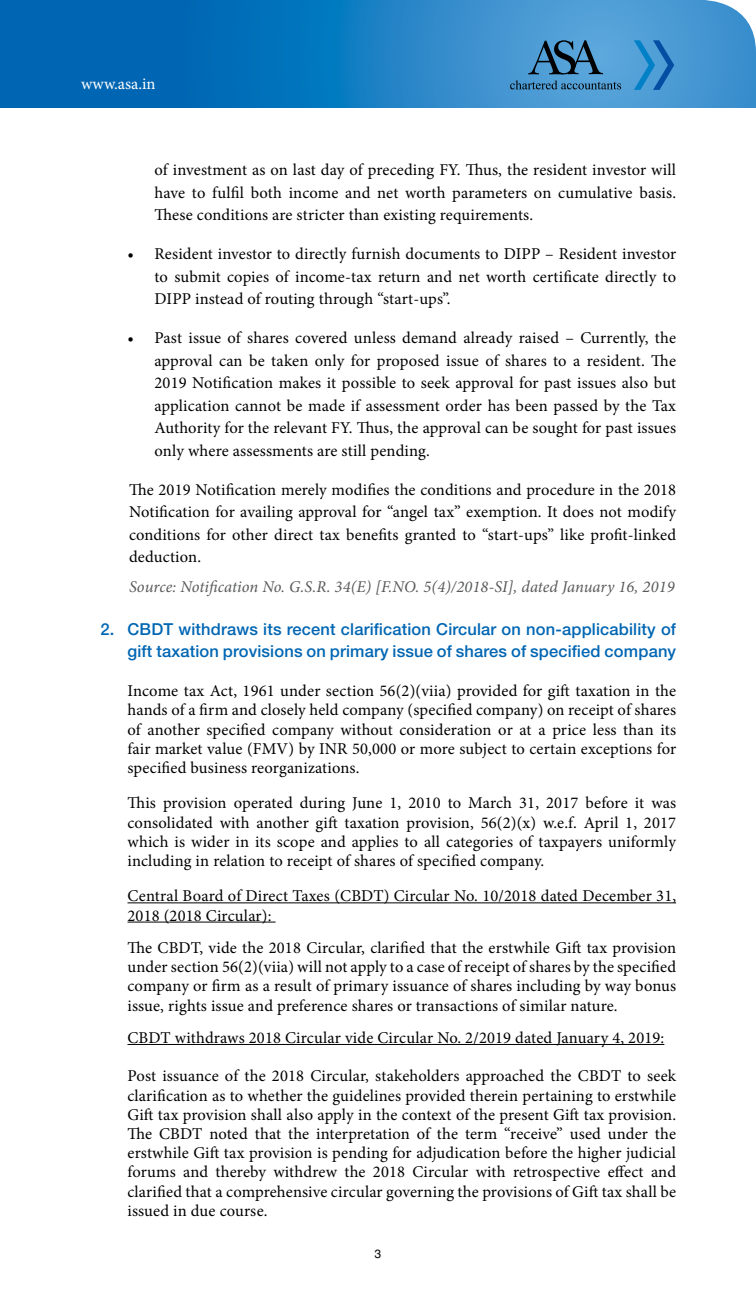
<style>
.page{position:relative;width:756px;height:1296px;background:#fff}
.page>*{position:absolute;margin:0;border:0;box-sizing:border-box;transform-origin:0 0}
.t1{font:16.5px/19.2px "Minion Pro";letter-spacing:.01em;color:#000;text-align:justify}
.t2{font:500 16.5px/22.5px "Helvetica Neue";letter-spacing:.01em;color:#0066b3;text-align:right}
.t3{font:italic 16.5px "Minion Pro";color:#58595b}
.t4{font:16.5px "Minion Pro";letter-spacing:.005em;color:#fff}
.t5{font:12px "Helvetica";color:#000}
</style>
<div class="page">
<hr style="left:128px;top:902px;width:548px;height:1px;background:#000">
<hr style="left:128px;top:922px;width:148px;height:1px;background:#000">
<hr style="left:128px;top:1044px;width:536px;height:1px;background:#000">
<svg style="left:0;top:0;width:756px;height:108px;background:#207fc3"></svg>
<svg style="left:634px;top:40px;width:40px;height:50px;background:#378ccb"></svg>
<svg style="left:510px;top:80px;width:111px;height:9px"></svg>
<svg style="left:528px;top:40px;width:75px;height:34px;background:#3c739a"></svg>
<p class="t4" style="left:81px;top:73px;width:76px">www.asa.in</p>
<p class="t1" style="left:154px;top:159px;width:523px;line-height:22.5px">of investment as on last day of preceding FY. Thus, the resident investor will have to fulfil both income and net worth parameters on cumulative basis.<br>These conditions are stricter than existing requirements.</p>
<p class="t1" style="left:154px;top:243px;width:523px;line-height:22.5px;text-indent:-27px">• Resident investor to directly furnish documents to DIPP – Resident investor to submit copies of income-tax return and net worth certificate directly to DIPP instead of routing through “start-ups”.</p>
<p class="t1" style="left:154px;top:327px;width:523px;line-height:22.5px;text-indent:-27px">• Past issue of shares covered unless demand already raised – Currently, the approval can be taken only for proposed issue of shares to a resident. The 2019 Notification makes it possible to seek approval for past issues also but application cannot be made if assessment order has been passed by the Tax Authority for the relevant FY. Thus, the approval can be sought for past issues only where assessments are still pending.</p>
<p class="t1" style="left:129px;top:478px;width:549px;line-height:22.5px">The 2019 Notification merely modifies the conditions and procedure in the 2018<br>Notification for availing approval for “angel tax” exemption. It does not modify conditions for other direct tax benefits granted to “start-ups” like profit-linked deduction.</p>
<p class="t3" style="left:129px;top:576px;width:547px">Source: Notification No. G.S.R. 34(E) [F.NO. 5(4)/2018-SI], dated January 16, 2019</p>
<p class="t2" style="left:101px;top:618px;width:577px">2. CBDT withdraws its recent clarification Circular on non-applicability of gift taxation provisions on primary issue of shares of specified company</p>
<p class="t1" style="left:128px;top:681px;width:550px">Income tax Act, 1961 under section 56(2)(viia) provided for gift taxation in the hands of a firm and closely held company (specified company) on receipt of shares of another specified company without consideration or at a price less than its fair market value (FMV) by INR 50,000 or more subject to certain exceptions for specified business reorganizations.</p>
<p class="t1" style="left:128px;top:794px;width:550px">This provision operated during June 1, 2010 to March 31, 2017 before it was consolidated with another gift taxation provision, 56(2)(x) w.e.f. April 1, 2017 which is wider in its scope and applies to all categories of taxpayers uniformly including in relation to receipt of shares of specified company.</p>
<p class="t1" style="left:128px;top:887px;width:550px">Central Board of Direct Taxes (CBDT) Circular No. 10/2018 dated December 31,<br>2018 (2018 Circular):</p>
<p class="t1" style="left:128px;top:938px;width:550px">The CBDT, vide the 2018 Circular, clarified that the erstwhile Gift tax provision under section 56(2)(viia) will not apply to a case of receipt of shares by the specified company or firm as a result of primary issuance of shares including by way bonus issue, rights issue and preference shares or transactions of similar nature.</p>
<p class="t1" style="left:128px;top:1028px;width:538px">CBDT withdraws 2018 Circular vide Circular No. 2/2019 dated January 4, 2019:</p>
<p class="t1" style="left:128px;top:1067px;width:550px">Post issuance of the 2018 Circular, stakeholders approached the CBDT to seek clarification as to whether the guidelines provided therein pertaining to erstwhile Gift tax provision shall also apply in the context of the present Gift tax provision.<br>The CBDT noted that the interpretation of the term “receive” used under the erstwhile Gift tax provision is pending for adjudication before the higher judicial forums and thereby withdrew the 2018 Circular with retrospective effect and clarified that a comprehensive circular governing the provisions of Gift tax shall be issued in due course.</p>
<p class="t5" style="left:375px;top:1247px;width:8px">3</p>
</div>
